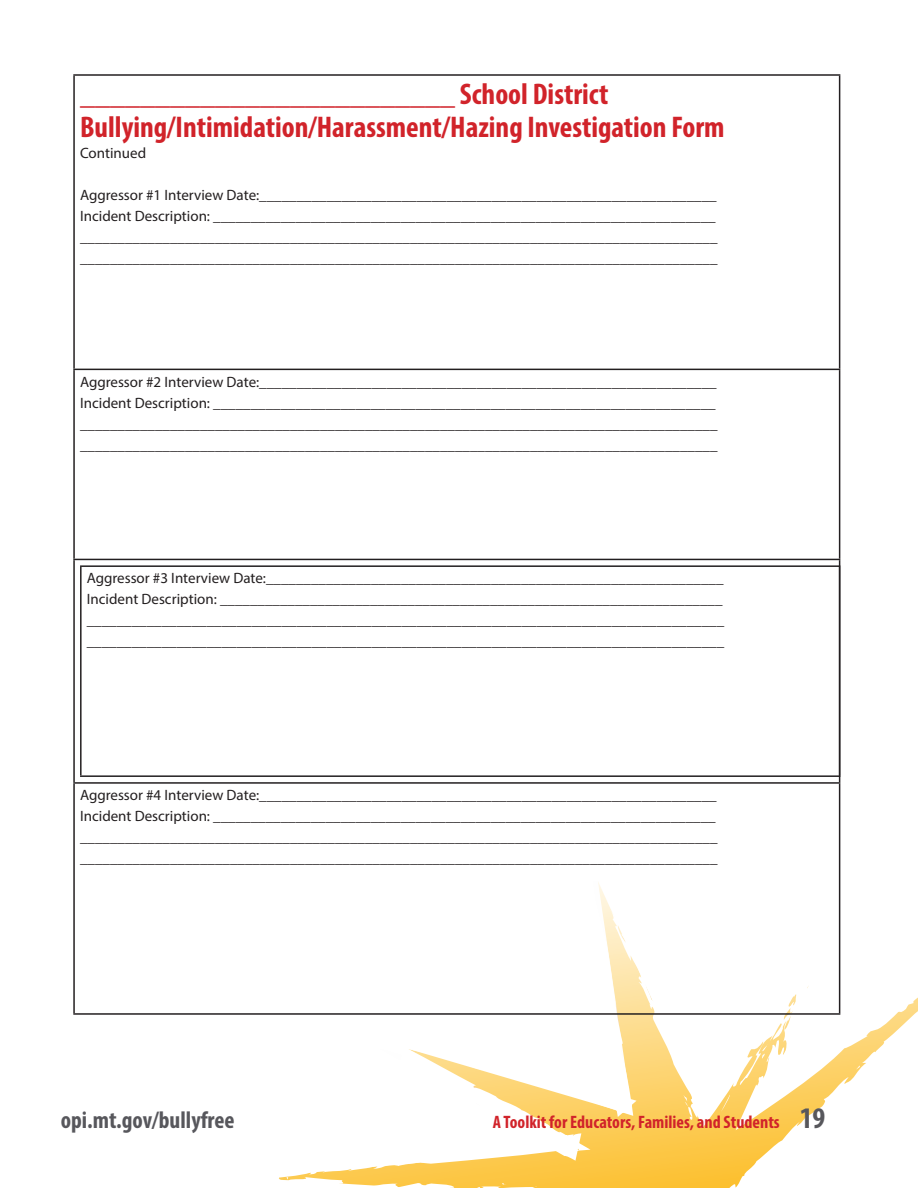
<style>
.page{position:relative;width:918px;height:1188px;background:#fff}
.page>*{position:absolute;margin:0;border:0;box-sizing:border-box;transform-origin:0 0}
.t1{font:700 condensed 30px/33px "Myriad Pro";color:#d1232a}
.t2{font:700 condensed 24px "Myriad Pro";color:#57575c}
.t3{font:700 condensed 18px "Myriad Pro";color:#d1232a}
.t4{font:15px/21px "Myriad Pro";color:#231f20}
.s1{font-size:30px;color:#57575c}
</style>
<div class="page">
<svg style="left:279px;top:857px;width:639px;height:331px"></svg>
<svg style="left:609px;top:898px;width:4px;height:10px"></svg>
<svg style="left:684px;top:1095px;width:3px;height:6px"></svg>
<svg style="left:721px;top:1095px;width:10px;height:17px"></svg>
<svg style="left:761px;top:1044px;width:7px;height:14px"></svg>
<svg style="left:827px;top:953px;width:6px;height:11px"></svg>
<svg style="left:854px;top:912px;width:5px;height:6px"></svg>
<svg style="left:856px;top:1065px;width:4px;height:5px"></svg>
<svg style="left:500px;top:1183px;width:7px;height:2px"></svg>
<hr style="left:80px;top:775px;width:760px;height:2px;background:#231f20">
<hr style="left:80px;top:567px;width:2px;height:208px;background:#231f20">
<hr style="left:80px;top:565px;width:760px;height:2px;background:#231f20">
<hr style="left:73px;top:1013px;width:767px;height:2px;background:#231f20">
<hr style="left:839px;top:784px;width:1px;height:229px;background:#231f20">
<hr style="left:73px;top:784px;width:2px;height:229px;background:#231f20">
<hr style="left:73px;top:782px;width:767px;height:2px;background:#231f20">
<hr style="left:839px;top:560px;width:1px;height:222px;background:#231f20">
<hr style="left:73px;top:560px;width:2px;height:222px;background:#231f20">
<hr style="left:73px;top:559px;width:767px;height:1px;background:#231f20">
<hr style="left:839px;top:370px;width:1px;height:189px;background:#231f20">
<hr style="left:73px;top:370px;width:2px;height:189px;background:#231f20">
<hr style="left:73px;top:369px;width:767px;height:1px;background:#231f20">
<hr style="left:839px;top:76px;width:1px;height:293px;background:#231f20">
<hr style="left:73px;top:76px;width:2px;height:293px;background:#231f20">
<hr style="left:73px;top:74px;width:767px;height:2px;background:#231f20">
<h2 class="t1" style="left:80px;top:76px;width:646px">_________________________ School District<br>Bullying/Intimidation/Harassment/Hazing Investigation Form</h2>
<p class="t4" style="left:80px;top:142px;width:68px">Continued</p>
<p class="t4" style="left:80px;top:184px;width:638px">Aggressor #1 Interview Date:_____________________________________________________________<br>Incident Description: ___________________________________________________________________</p>
<p class="t4" style="left:80px;top:226px;width:639px">_____________________________________________________________________________________ _____________________________________________________________________________________</p>
<p class="t4" style="left:80px;top:371px;width:638px">Aggressor #2 Interview Date:_____________________________________________________________<br>Incident Description: ___________________________________________________________________</p>
<p class="t4" style="left:80px;top:413px;width:639px">_____________________________________________________________________________________ _____________________________________________________________________________________</p>
<p class="t4" style="left:87px;top:568px;width:638px">Aggressor #3 Interview Date:_____________________________________________________________<br>Incident Description: ___________________________________________________________________</p>
<p class="t4" style="left:87px;top:610px;width:639px">_____________________________________________________________________________________ _____________________________________________________________________________________</p>
<p class="t4" style="left:80px;top:784px;width:638px">Aggressor #4 Interview Date:_____________________________________________________________<br>Incident Description: ___________________________________________________________________</p>
<p class="t4" style="left:80px;top:826px;width:639px">_____________________________________________________________________________________ _____________________________________________________________________________________</p>
<h2 class="t2" style="left:61px;top:1105px;width:175px">opi.mt.gov/bullyfree</h2>
<p class="t3" style="left:493px;top:1111px;width:334px">A Toolkit for Educators, Families, and Students <span class="s1">19</span></p>
</div>
